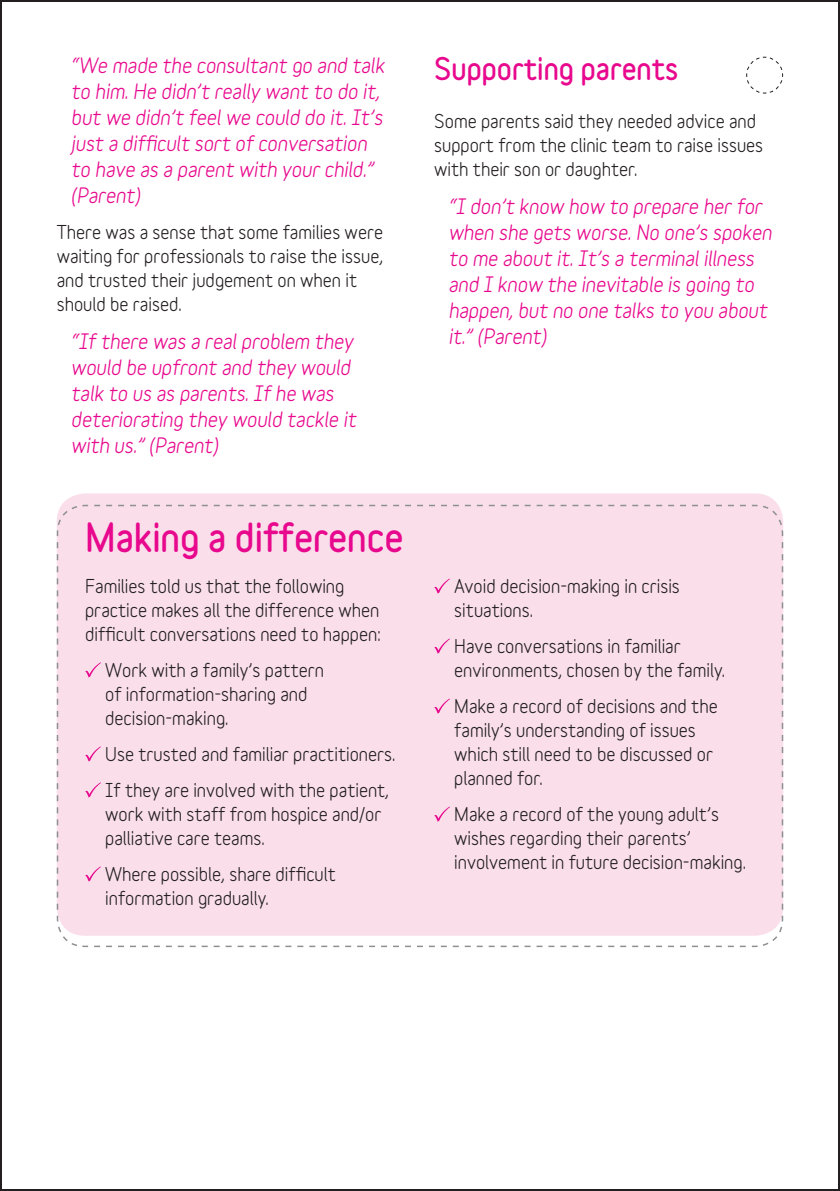
<style>
.page{position:relative;width:840px;height:1191px;background:#fff}
.page>*{position:absolute;margin:0;border:0;box-sizing:border-box;transform-origin:0 0}
.t1{font:900 36px "Variable";color:#e8088d}
.t2{font:900 28px "Variable";color:#e8088d}
.t3{font:italic 700 20px/26px "Variable";color:#e8088d}
.t4{font:700 18px/24px "Variable";color:#231f20}
</style>
<div class="page">
<svg style="left:746px;top:56px;width:37px;height:38px"></svg>
<div style="left:57px;top:493px;width:725px;height:442px;background:#fadfeb;border-radius:28px"></div>
<svg style="left:56px;top:504px;width:727px;height:444px"></svg>
<svg style="left:434px;top:578px;width:15px;height:16px"></svg>
<svg style="left:434px;top:638px;width:15px;height:16px"></svg>
<svg style="left:434px;top:698px;width:15px;height:16px"></svg>
<svg style="left:434px;top:806px;width:15px;height:16px"></svg>
<svg style="left:85px;top:662px;width:16px;height:15px"></svg>
<svg style="left:85px;top:746px;width:16px;height:15px"></svg>
<svg style="left:85px;top:782px;width:16px;height:15px"></svg>
<svg style="left:85px;top:866px;width:16px;height:15px"></svg>
<p class="t3" style="left:71px;top:54px;width:315px">“We made the consultant go and talk to him. He didn’t really want to do it, but we didn’t feel we could do it. It’s just a difficult sort of conversation to have as a parent with your child.” (Parent)</p>
<p class="t4" style="left:57px;top:221px;width:328px">There was a sense that some families were waiting for professionals to raise the issue, and trusted their judgement on when it should be raised.</p>
<p class="t3" style="left:71px;top:330px;width:286px">“If there was a real problem they would be upfront and they would talk to us as parents. If he was deteriorating they would tackle it with us.” (Parent)</p>
<h1 class="t1" style="left:85px;top:521px;width:319px">Making a difference</h1>
<p class="t4" style="left:85px;top:575px;width:297px">Families told us that the following practice makes all the difference when difficult conversations need to happen:</p>
<p class="t4" style="left:105px;top:659px;width:220px">Work with a family’s pattern of information-sharing and decision-making.</p>
<p class="t4" style="left:105px;top:737px;width:291px;line-height:36px">Use trusted and familiar practitioners.<br>If they are involved with the patient,</p>
<p class="t4" style="left:105px;top:803px;width:277px">work with staff from hospice and/or palliative care teams.</p>
<p class="t4" style="left:105px;top:863px;width:232px">Where possible, share difficult information gradually.</p>
<h2 class="t2" style="left:434px;top:57px;width:246px">Supporting parents</h2>
<p class="t4" style="left:434px;top:111px;width:330px">Some parents said they needed advice and support from the clinic team to raise issues with their son or daughter.</p>
<p class="t3" style="left:448px;top:195px;width:324px">“I don’t know how to prepare her for when she gets worse. No one’s spoken to me about it. It’s a terminal illness and I know the inevitable is going to happen, but no one talks to you about it.” (Parent)</p>
<p class="t4" style="left:454px;top:575px;width:227px">Avoid decision-making in crisis situations.</p>
<p class="t4" style="left:454px;top:635px;width:272px">Have conversations in familiar environments, chosen by the family.</p>
<p class="t4" style="left:454px;top:695px;width:265px">Make a record of decisions and the family’s understanding of issues which still need to be discussed or planned for.</p>
<p class="t4" style="left:454px;top:803px;width:293px">Make a record of the young adult’s wishes regarding their parents’ involvement in future decision-making.</p>
</div>
